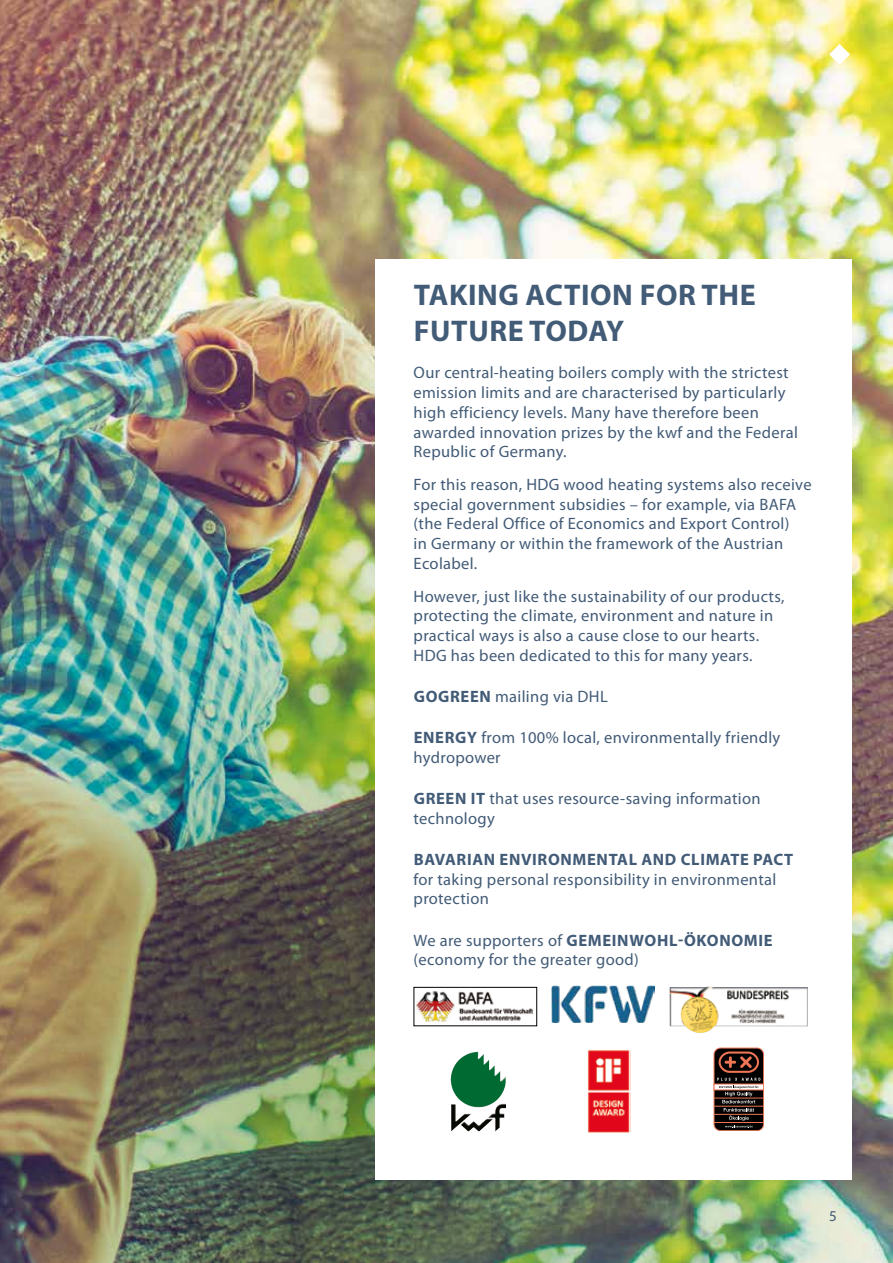
<style>
.page{position:relative;width:893px;height:1263px;background:#fff}
.page>*{position:absolute;margin:0;border:0;box-sizing:border-box;transform-origin:0 0}
.t1{font:700 30px/36px "Myriad Pro";letter-spacing:.02em;color:#425b77}
.t2{font:16.5px/19.8px "Myriad Pro";letter-spacing:.02em;color:#425b77}
.t3{font:700 16.5px "Myriad Pro";letter-spacing:.04em;color:#425b77}
.t4{font:15px "Myriad Pro";color:#425b77}
.s1{font-weight:700}
</style>
<div class="page">
<img style="left:0;top:0;width:893px;height:103px">
<img style="left:0;top:103px;width:893px;height:1160px">
<div style="left:375px;top:259px;width:476px;height:921px;background:#fff"></div>
<svg style="left:829px;top:44px;width:21px;height:21px"></svg>
<img style="left:552px;top:986px;width:103px;height:36px">
<img style="left:451px;top:1052px;width:26px;height:42px">
<img style="left:588px;top:1050px;width:42px;height:83px">
<img style="left:670px;top:987px;width:138px;height:46px">
<div style="left:743px;top:1000px;width:33px;height:8px;background:#fff"></div>
<img style="left:416px;top:991px;width:118px;height:32px">
<div style="left:414px;top:987px;width:123px;height:39px;border:1px solid #000"></div>
<div style="left:714px;top:1048px;width:50px;height:83px;background:#000;border-radius:7px"></div>
<div style="left:714px;top:1048px;width:50px;height:83px;border:1px solid #ee7656;border-radius:7px"></div>
<hr style="left:714px;top:1098px;width:50px;height:1px;background:#ee7656">
<hr style="left:714px;top:1106px;width:50px;height:1px;background:#ee7656">
<hr style="left:714px;top:1114px;width:50px;height:1px;background:#ee7656">
<hr style="left:714px;top:1122px;width:49px;height:1px;background:#ee7656">
<div style="left:714px;top:1084px;width:50px;height:6px;background:#fff"></div>
<div style="left:714px;top:1084px;width:50px;height:6px;border:1px solid #ee7656"></div>
<svg style="left:717px;top:1051px;width:43px;height:77px"></svg>
<h1 class="t1" style="left:414px;top:276px;width:343px">TAKING ACTION FOR THE<br>FUTURE TODAY</h1>
<p class="t2" style="left:414px;top:362px;width:386px">Our central-heating boilers comply with the strictest emission limits and are characterised by particularly high efficiency levels. Many have therefore been awarded innovation prizes by the kwf and the Federal Republic of Germany.</p>
<p class="t2" style="left:414px;top:474px;width:399px">For this reason, HDG wood heating systems also receive special government subsidies – for example, via BAFA (the Federal Office of Economics and Export Control)<br>in Germany or within the framework of the Austrian Ecolabel.</p>
<p class="t2" style="left:414px;top:586px;width:372px">However, just like the sustainability of our products, protecting the climate, environment and nature in practical ways is also a cause close to our hearts.<br>HDG has been dedicated to this for many years.</p>
<p class="t2" style="left:414px;top:686px;width:196px"><span class="s1">GOGREEN</span> mailing via DHL</p>
<p class="t2" style="left:414px;top:727px;width:368px"><span class="s1">ENERGY</span> from 100% local, environmentally friendly hydropower</p>
<p class="t2" style="left:414px;top:788px;width:349px"><span class="s1">GREEN IT</span> that uses resource-saving information technology</p>
<p class="t3" style="left:414px;top:848px;width:381px">BAVARIAN ENVIRONMENTAL AND CLIMATE PACT</p>
<p class="t2" style="left:414px;top:869px;width:364px">for taking personal responsibility in environmental protection</p>
<p class="t2" style="left:414px;top:930px;width:361px">We are supporters of <span class="s1">GEMEINWOHL-ÖKONOMIE </span>(economy for the greater good)</p>
<p class="t4" style="left:829px;top:1207px;width:9px">5</p>
</div>
